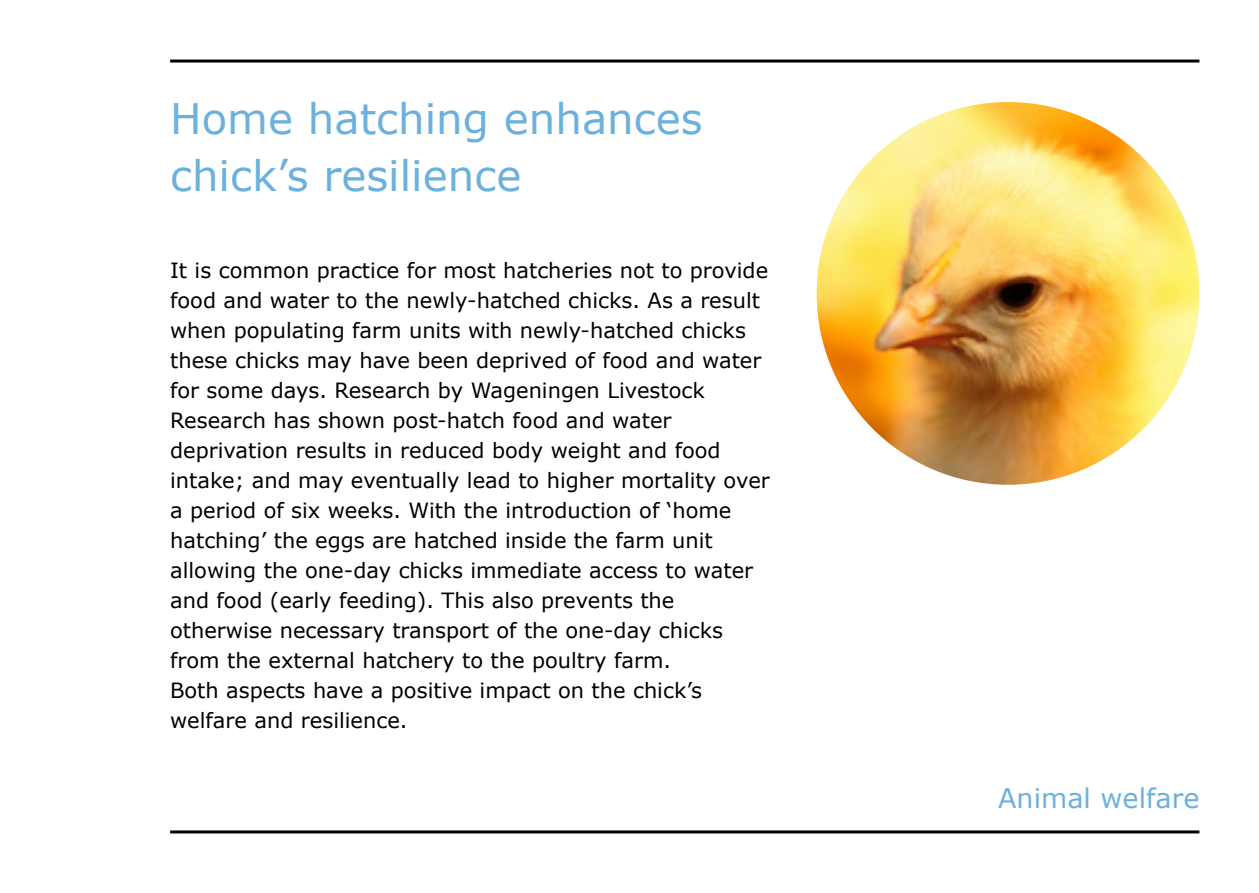
<style>
.page{position:relative;width:1259px;height:893px;background:#fff}
.page>*{position:absolute;margin:0;border:0;box-sizing:border-box;transform-origin:0 0}
.t1{font:42px/57px "Verdana";color:#6cb1dd}
.t2{font:27px "Verdana";color:#6cb1dd}
.t3{font:21px/30px "Verdana";color:#000}
</style>
<div class="page">
<hr style="left:170px;top:830px;width:1029px;height:3px;background:#000">
<hr style="left:170px;top:60px;width:1029px;height:3px;background:#000">
<img style="left:816px;top:102px;width:383px;height:383px;border-radius:191px">
<h1 class="t1" style="left:170px;top:90px;width:534px">Home hatching enhances chick’s resilience</h1>
<p class="t3" style="left:170px;top:255px;width:601px">It is common practice for most hatcheries not to provide food and water to the newly-hatched chicks. As a result when populating farm units with newly-hatched chicks these chicks may have been deprived of food and water for some days. Research by Wageningen Livestock Research has shown post-hatch food and water deprivation results in reduced body weight and food intake; and may eventually lead to higher mortality over a period of six weeks. With the introduction of ‘home hatching’ the eggs are hatched inside the farm unit allowing the one-day chicks immediate access to water and food (early feeding). This also prevents the otherwise necessary transport of the one-day chicks from the external hatchery to the poultry farm.<br>Both aspects have a positive impact on the chick’s welfare and resilience.</p>
<p class="t2" style="left:998px;top:779px;width:203px">Animal welfare</p>
</div>
